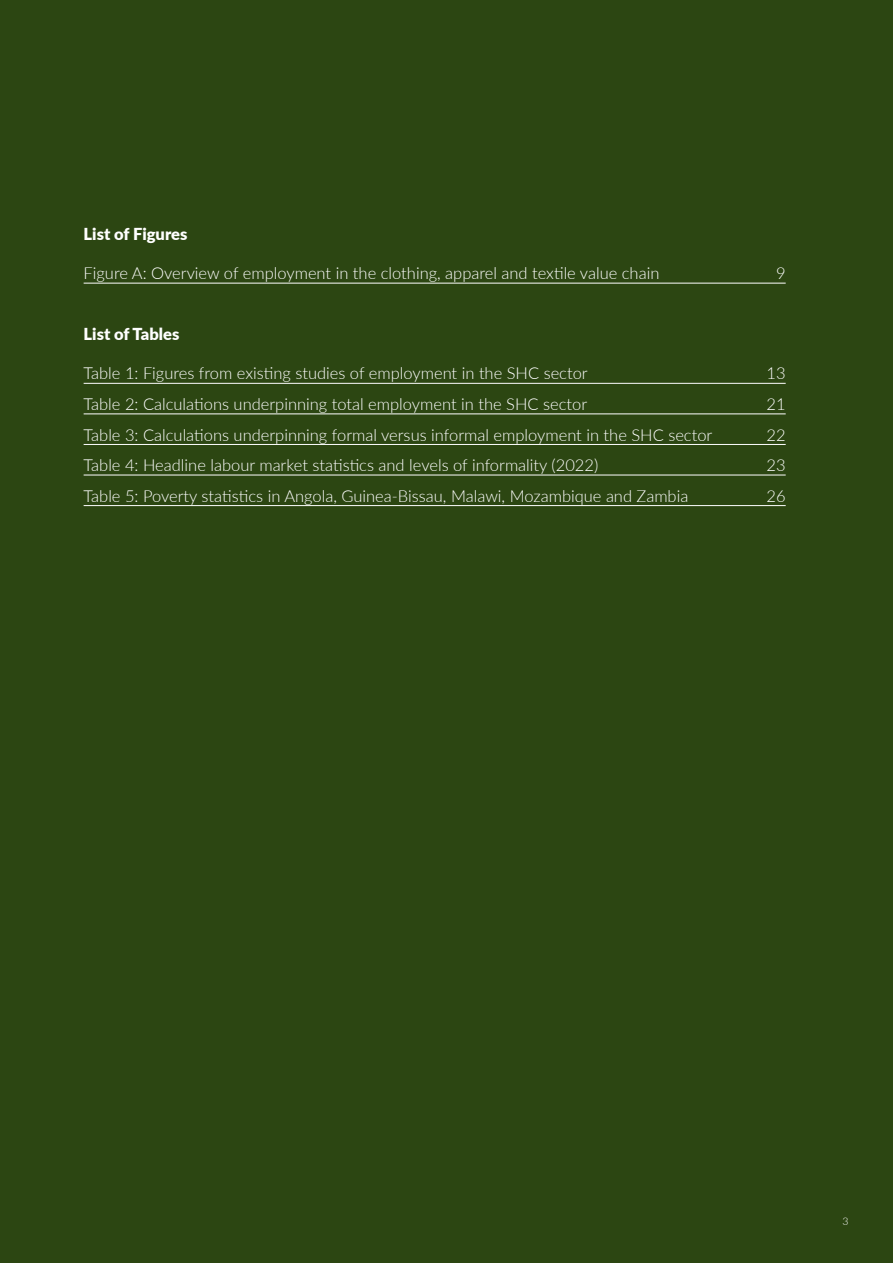
<style>
.page{position:relative;width:893px;height:1263px;background:#2c4612}
.page>*{position:absolute;margin:0;border:0;box-sizing:border-box;transform-origin:0 0}
.t1{font:300 16.5px "Lato";color:#fff}
.t2{font:900 16.5px "Lato";color:#fff}
.t3{font:300 10.5px "Lato";color:#fff}
</style>
<div class="page">
<hr style="left:84px;top:283px;width:702px;height:1px;background:#fff">
<hr style="left:84px;top:383px;width:702px;height:1px;background:#fff">
<hr style="left:84px;top:414px;width:702px;height:1px;background:#fff">
<hr style="left:84px;top:444px;width:702px;height:1px;background:#fff">
<hr style="left:84px;top:475px;width:702px;height:1px;background:#fff">
<hr style="left:84px;top:505px;width:702px;height:1px;background:#fff">
<p class="t2" style="left:84px;top:222px;width:105px">List of Figures</p>
<p class="t1" style="left:84px;top:262px;width:577px">Figure A: Overview of employment in the clothing, apparel and textile value chain</p>
<p class="t1" style="left:776px;top:262px;width:11px">9</p>
<p class="t2" style="left:84px;top:322px;width:97px">List of Tables</p>
<p class="t1" style="left:84px;top:362px;width:506px">Table 1: Figures from existing studies of employment in the SHC sector</p>
<p class="t1" style="left:766px;top:362px;width:21px">13</p>
<p class="t1" style="left:84px;top:392px;width:505px">Table 2: Calculations underpinning total employment in the SHC sector</p>
<p class="t1" style="left:767px;top:392px;width:21px">21</p>
<p class="t1" style="left:84px;top:423px;width:630px">Table 3: Calculations underpinning formal versus informal employment in the SHC sector</p>
<p class="t1" style="left:767px;top:423px;width:21px">22</p>
<p class="t1" style="left:84px;top:454px;width:516px">Table 4: Headline labour market statistics and levels of informality (2022)</p>
<p class="t1" style="left:767px;top:454px;width:21px">23</p>
<p class="t1" style="left:84px;top:484px;width:606px">Table 5: Poverty statistics in Angola, Guinea-Bissau, Malawi, Mozambique and Zambia</p>
<p class="t1" style="left:767px;top:484px;width:21px">26</p>
<p class="t3" style="left:843px;top:1214px;width:8px">3</p>
</div>
